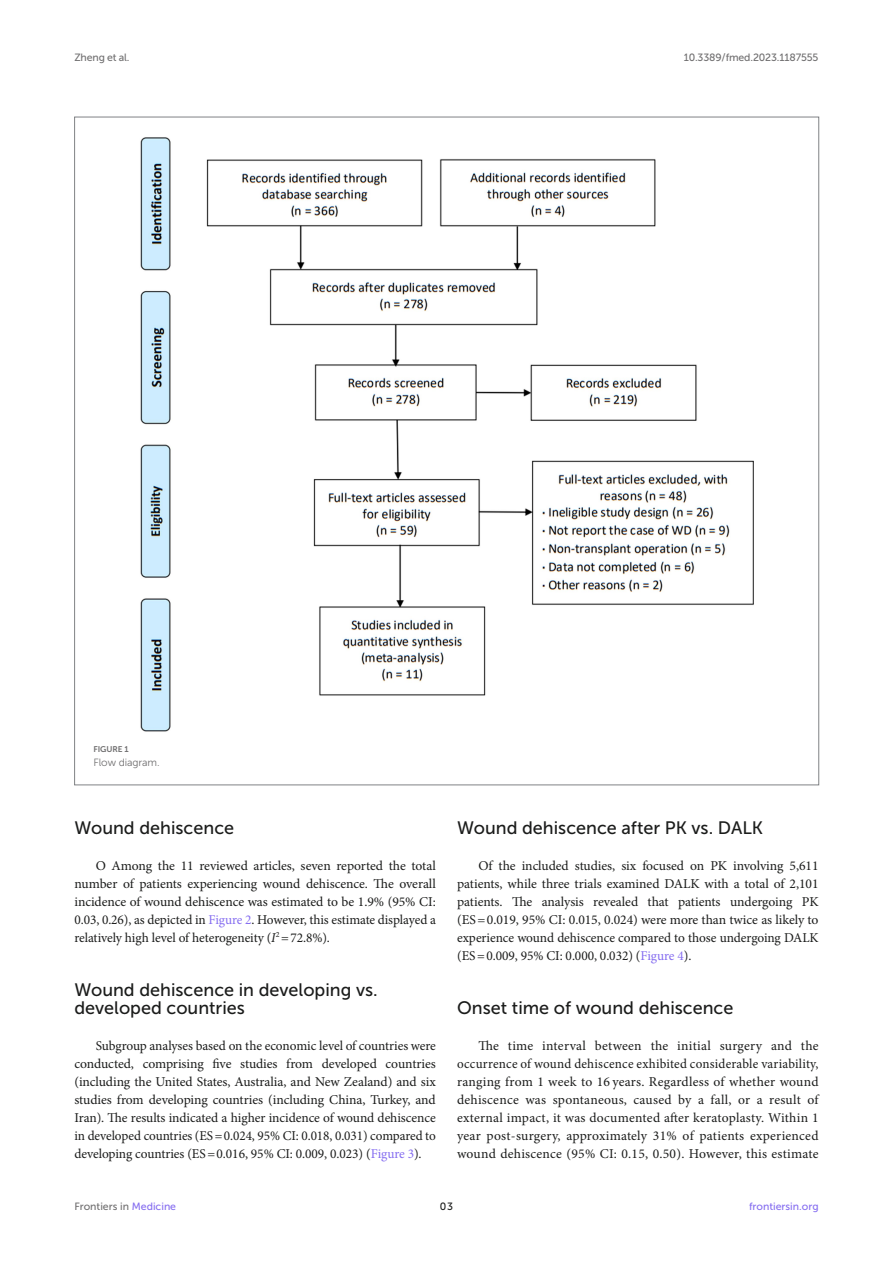
<style>
.page{position:relative;width:893px;height:1263px;background:#fff}
.page>*{position:absolute;margin:0;border:0;box-sizing:border-box;transform-origin:0 0}
.HEAD_2{font:18px/18px "Museo Sans 500";color:#1b1c1b}
.TEXT_FLUSH{font:13.5px/18px "Minion Pro";letter-spacing:-.005em;color:#1b1c1b;text-align:justify}
.t1{font:10.5px "Museo Sans 500";letter-spacing:-.015em;color:#706f70}
.t2{font:10.5px "Museo Sans 500";color:#856df0}
.FIG_LEG{font:10.5px "Museo Sans 300";letter-spacing:-.01em;color:#706f70}
.t3{font:10.5px "Museo Sans 500";color:#1b1c1b}
.FIG_HD{font:8.25px "Museo Sans 700";letter-spacing:-.01em;color:#706f70}
.s1{color:#856df0}
.s2{font-style:italic}
</style>
<div class="page">
<img style="left:140px;top:137px;width:614px;height:595px">
<p class="t1" style="left:74px;top:51px;width:57px">Zheng et al.</p>
<p class="t1" style="left:684px;top:51px;width:136px">10.3389/fmed.2023.1187555</p>
<p class="FIG_HD" style="left:94px;top:745px;width:37px">FIGURE 1</p>
<p class="FIG_LEG" style="left:94px;top:757px;width:68px">Flow diagram.</p>
<p class="HEAD_2" style="left:74px;top:819px;width:161px">Wound dehiscence</p>
<p class="TEXT_FLUSH" style="left:74px;top:857px;width:363px;text-indent:21px">O Among the 11 reviewed articles, seven reported the total number of patients experiencing wound dehiscence. The overall incidence of wound dehiscence was estimated to be 1.9% (95% CI:<br>0.03, 0.26), as depicted in <span class="s1">Figure 2</span>. However, this estimate displayed a relatively high level of heterogeneity (<span class="s2">I</span><sup>2</sup> =72.8%).</p>
<p class="HEAD_2" style="left:74px;top:981px;width:305px">Wound dehiscence in developing vs. developed countries</p>
<p class="TEXT_FLUSH" style="left:74px;top:1037px;width:363px;text-indent:21px">Subgroup analyses based on the economic level of countries were conducted, comprising five studies from developed countries (including the United States, Australia, and New Zealand) and six studies from developing countries (including China, Turkey, and Iran). The results indicated a higher incidence of wound dehiscence in developed countries (ES=0.024, 95% CI: 0.018, 0.031) compared to developing countries (ES=0.016, 95% CI: 0.009, 0.023) (<span class="s1">Figure 3</span>).</p>
<p class="HEAD_2" style="left:457px;top:819px;width:308px">Wound dehiscence after PK vs. DALK</p>
<p class="TEXT_FLUSH" style="left:457px;top:857px;width:363px;text-indent:21px">Of the included studies, six focused on PK involving 5,611 patients, while three trials examined DALK with a total of 2,101 patients. The analysis revealed that patients undergoing PK (ES=0.019, 95% CI: 0.015, 0.024) were more than twice as likely to experience wound dehiscence compared to those undergoing DALK (ES=0.009, 95% CI: 0.000, 0.032) (<span class="s1">Figure 4</span>).</p>
<p class="HEAD_2" style="left:457px;top:999px;width:278px">Onset time of wound dehiscence</p>
<p class="TEXT_FLUSH" style="left:457px;top:1037px;width:363px;text-indent:21px">The time interval between the initial surgery and the occurrence of wound dehiscence exhibited considerable variability, ranging from 1 week to 16 years. Regardless of whether wound dehiscence was spontaneous, caused by a fall, or a result of external impact, it was documented after keratoplasty. Within 1 year post-surgery, approximately 31% of patients experienced wound dehiscence (95% CI: 0.15, 0.50). However, this estimate</p>
<p class="t1" style="left:74px;top:1200px;width:103px">Frontiers in <span class="s1">Medicine</span></p>
<p class="t3" style="left:440px;top:1200px;width:15px">03</p>
<p class="t2" style="left:749px;top:1200px;width:71px">frontiersin.org</p>
</div>
